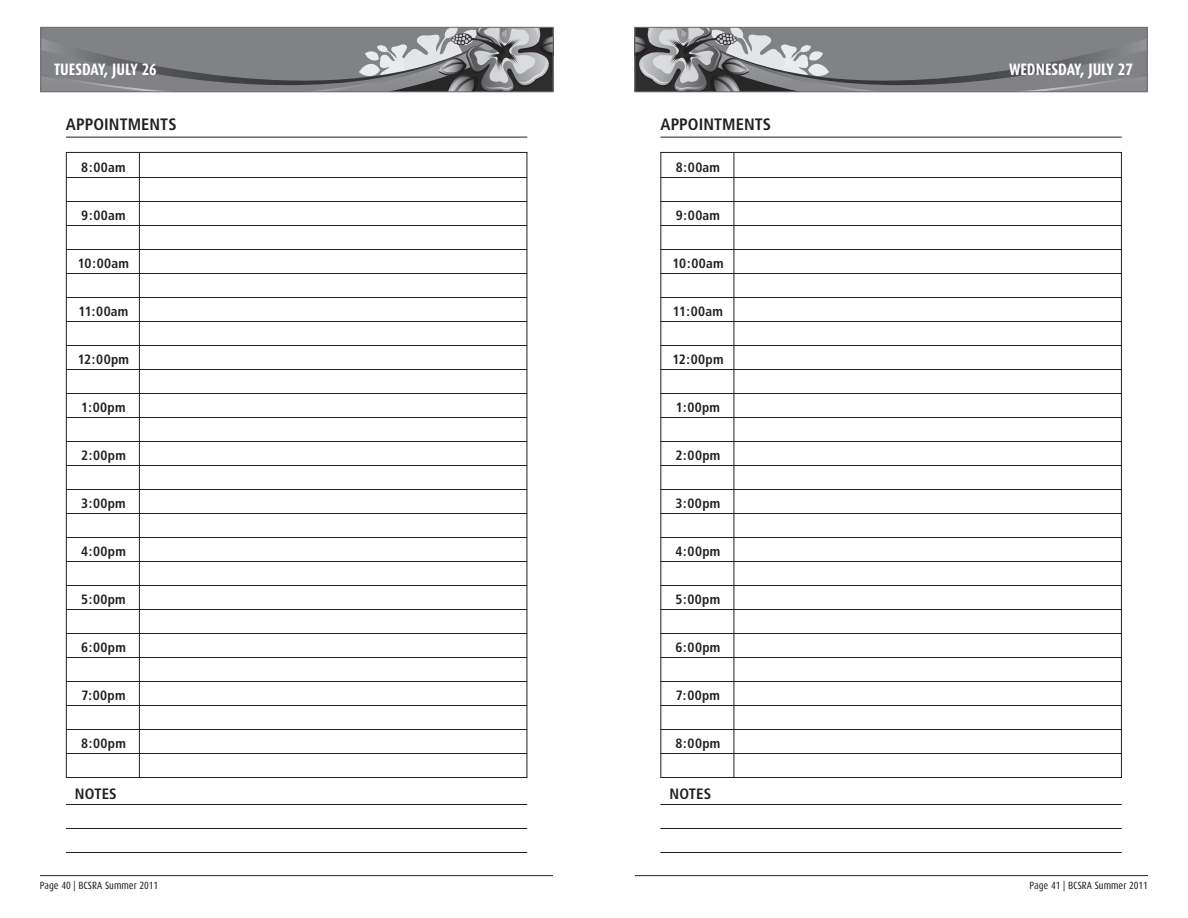
<style>
.page{position:relative;width:1188px;height:918px;background:#fff}
.page>*{position:absolute;margin:0;border:0;box-sizing:border-box;transform-origin:0 0}
.t1{font:700 16.5px "Dax Condensed";color:#fff}
.t2{font:700 condensed 16.5px "Frutiger";letter-spacing:.005em;color:#231f20}
.t3{font:700 condensed 15px "Frutiger";letter-spacing:.005em;color:#231f20}
.t4{font:700 condensed 13.5px "Frutiger";letter-spacing:.025em;color:#231f20}
.t5{font:10.5px "Dax Condensed";color:#231f20}
</style>
<div class="page">
<hr style="left:40px;top:875px;width:513px;height:1px;background:#231f20">
<svg style="left:41px;top:29px;width:512px;height:64px;background:#848588"></svg>
<div style="left:40px;top:27px;width:513px;height:65px;border:1px solid #6c6d70"></div>
<hr style="left:635px;top:875px;width:513px;height:1px;background:#231f20">
<svg style="left:635px;top:29px;width:512px;height:64px;background:#848588"></svg>
<div style="left:635px;top:27px;width:513px;height:65px;border:1px solid #6c6d70"></div>
<hr style="left:66px;top:137px;width:461px;height:1px;background:#231f20">
<hr style="left:66px;top:152px;width:461px;height:1px;background:#231f20">
<hr style="left:66px;top:177px;width:461px;height:1px;background:#231f20">
<hr style="left:66px;top:201px;width:461px;height:1px;background:#231f20">
<hr style="left:66px;top:225px;width:461px;height:1px;background:#231f20">
<hr style="left:66px;top:249px;width:461px;height:1px;background:#231f20">
<hr style="left:66px;top:273px;width:461px;height:1px;background:#231f20">
<hr style="left:66px;top:297px;width:461px;height:1px;background:#231f20">
<hr style="left:66px;top:321px;width:461px;height:1px;background:#231f20">
<hr style="left:66px;top:345px;width:461px;height:1px;background:#231f20">
<hr style="left:66px;top:369px;width:461px;height:1px;background:#231f20">
<hr style="left:66px;top:393px;width:461px;height:1px;background:#231f20">
<hr style="left:66px;top:417px;width:461px;height:1px;background:#231f20">
<hr style="left:66px;top:441px;width:461px;height:1px;background:#231f20">
<hr style="left:66px;top:465px;width:461px;height:1px;background:#231f20">
<hr style="left:66px;top:489px;width:461px;height:1px;background:#231f20">
<hr style="left:66px;top:513px;width:461px;height:1px;background:#231f20">
<hr style="left:66px;top:537px;width:461px;height:1px;background:#231f20">
<hr style="left:66px;top:561px;width:461px;height:1px;background:#231f20">
<hr style="left:66px;top:585px;width:461px;height:1px;background:#231f20">
<hr style="left:66px;top:609px;width:461px;height:1px;background:#231f20">
<hr style="left:66px;top:633px;width:461px;height:1px;background:#231f20">
<hr style="left:66px;top:657px;width:461px;height:1px;background:#231f20">
<hr style="left:66px;top:681px;width:461px;height:1px;background:#231f20">
<hr style="left:66px;top:705px;width:461px;height:1px;background:#231f20">
<hr style="left:66px;top:729px;width:461px;height:1px;background:#231f20">
<hr style="left:66px;top:753px;width:461px;height:1px;background:#231f20">
<hr style="left:66px;top:777px;width:461px;height:1px;background:#231f20">
<hr style="left:66px;top:804px;width:461px;height:1px;background:#231f20">
<hr style="left:66px;top:828px;width:461px;height:1px;background:#231f20">
<hr style="left:66px;top:852px;width:461px;height:1px;background:#231f20">
<hr style="left:139px;top:153px;width:1px;height:625px;background:#231f20">
<hr style="left:527px;top:152px;width:1px;height:626px;background:#231f20">
<hr style="left:66px;top:152px;width:1px;height:626px;background:#231f20">
<hr style="left:660px;top:137px;width:462px;height:1px;background:#231f20">
<hr style="left:660px;top:152px;width:462px;height:1px;background:#231f20">
<hr style="left:660px;top:177px;width:462px;height:1px;background:#231f20">
<hr style="left:660px;top:201px;width:462px;height:1px;background:#231f20">
<hr style="left:660px;top:225px;width:462px;height:1px;background:#231f20">
<hr style="left:660px;top:249px;width:462px;height:1px;background:#231f20">
<hr style="left:660px;top:273px;width:462px;height:1px;background:#231f20">
<hr style="left:660px;top:297px;width:462px;height:1px;background:#231f20">
<hr style="left:660px;top:321px;width:462px;height:1px;background:#231f20">
<hr style="left:660px;top:345px;width:462px;height:1px;background:#231f20">
<hr style="left:660px;top:369px;width:462px;height:1px;background:#231f20">
<hr style="left:660px;top:393px;width:462px;height:1px;background:#231f20">
<hr style="left:660px;top:417px;width:462px;height:1px;background:#231f20">
<hr style="left:660px;top:441px;width:462px;height:1px;background:#231f20">
<hr style="left:660px;top:465px;width:462px;height:1px;background:#231f20">
<hr style="left:660px;top:489px;width:462px;height:1px;background:#231f20">
<hr style="left:660px;top:513px;width:462px;height:1px;background:#231f20">
<hr style="left:660px;top:537px;width:462px;height:1px;background:#231f20">
<hr style="left:660px;top:561px;width:462px;height:1px;background:#231f20">
<hr style="left:660px;top:585px;width:462px;height:1px;background:#231f20">
<hr style="left:660px;top:609px;width:462px;height:1px;background:#231f20">
<hr style="left:660px;top:633px;width:462px;height:1px;background:#231f20">
<hr style="left:660px;top:657px;width:462px;height:1px;background:#231f20">
<hr style="left:660px;top:681px;width:462px;height:1px;background:#231f20">
<hr style="left:660px;top:705px;width:462px;height:1px;background:#231f20">
<hr style="left:660px;top:729px;width:462px;height:1px;background:#231f20">
<hr style="left:660px;top:753px;width:462px;height:1px;background:#231f20">
<hr style="left:660px;top:777px;width:462px;height:1px;background:#231f20">
<hr style="left:660px;top:804px;width:462px;height:1px;background:#231f20">
<hr style="left:660px;top:828px;width:462px;height:1px;background:#231f20">
<hr style="left:660px;top:852px;width:462px;height:1px;background:#231f20">
<hr style="left:734px;top:153px;width:1px;height:625px;background:#231f20">
<hr style="left:1121px;top:152px;width:1px;height:626px;background:#231f20">
<hr style="left:660px;top:152px;width:1px;height:626px;background:#231f20">
<p class="t1" style="left:54px;top:60px;width:104px">TUESDAY, JULY 26</p>
<p class="t2" style="left:66px;top:114px;width:112px">APPOINTMENTS</p>
<p class="t4" style="left:81px;top:159px;width:46px">8:00am</p>
<p class="t4" style="left:81px;top:207px;width:46px">9:00am</p>
<p class="t4" style="left:78px;top:255px;width:53px">10:00am</p>
<p class="t4" style="left:78px;top:303px;width:52px">11:00am</p>
<p class="t4" style="left:78px;top:351px;width:53px">12:00pm</p>
<p class="t4" style="left:81px;top:399px;width:46px">1:00pm</p>
<p class="t4" style="left:81px;top:447px;width:46px">2:00pm</p>
<p class="t4" style="left:81px;top:495px;width:46px">3:00pm</p>
<p class="t4" style="left:81px;top:543px;width:46px">4:00pm</p>
<p class="t4" style="left:81px;top:591px;width:46px">5:00pm</p>
<p class="t4" style="left:81px;top:639px;width:46px">6:00pm</p>
<p class="t4" style="left:81px;top:687px;width:46px">7:00pm</p>
<p class="t4" style="left:81px;top:735px;width:46px">8:00pm</p>
<p class="t3" style="left:75px;top:785px;width:43px">NOTES</p>
<p class="t2" style="left:660px;top:114px;width:112px">APPOINTMENTS</p>
<p class="t4" style="left:676px;top:159px;width:46px">8:00am</p>
<p class="t4" style="left:676px;top:207px;width:46px">9:00am</p>
<p class="t4" style="left:672px;top:255px;width:53px">10:00am</p>
<p class="t4" style="left:673px;top:303px;width:52px">11:00am</p>
<p class="t4" style="left:672px;top:351px;width:53px">12:00pm</p>
<p class="t4" style="left:676px;top:399px;width:46px">1:00pm</p>
<p class="t4" style="left:676px;top:447px;width:46px">2:00pm</p>
<p class="t4" style="left:676px;top:495px;width:46px">3:00pm</p>
<p class="t4" style="left:676px;top:543px;width:46px">4:00pm</p>
<p class="t4" style="left:676px;top:591px;width:46px">5:00pm</p>
<p class="t4" style="left:676px;top:639px;width:46px">6:00pm</p>
<p class="t4" style="left:676px;top:687px;width:46px">7:00pm</p>
<p class="t4" style="left:676px;top:735px;width:46px">8:00pm</p>
<p class="t3" style="left:669px;top:785px;width:43px">NOTES</p>
<p class="t1" style="left:1009px;top:60px;width:125px">WEDNESDAY, JULY 27</p>
<p class="t5" style="left:40px;top:880px;width:120px">Page 40 | BCSRA Summer 2011</p>
<p class="t5" style="left:1030px;top:880px;width:120px">Page 41 | BCSRA Summer 2011</p>
</div>
